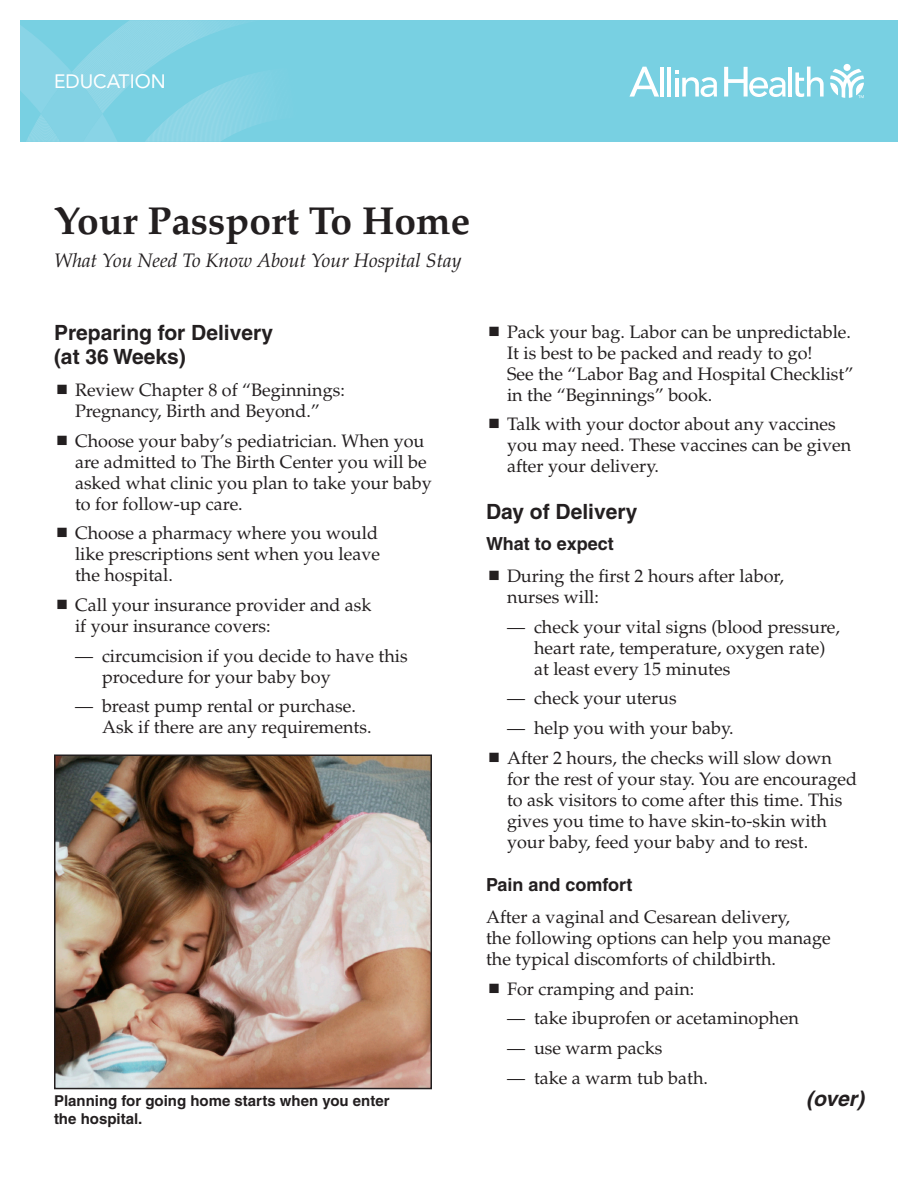
<style>
.page{position:relative;width:918px;height:1188px;background:#fff}
.page>*{position:absolute;margin:0;border:0;box-sizing:border-box;transform-origin:0 0}
.t1{font:700 39px "Palatino";color:#231f20}
.Headline{font:700 21px/24px "Helvetica";color:#231f20}
.Headline_after_bulle{font:700 21px "Helvetica";color:#231f20}
.t2{font:italic 700 21px "Helvetica";color:#231f20}
.Title__subhead{font:italic 19.5px "Palatino";color:#231f20}
.Kicker{font:19.2px "Avenir LT Std";color:#fff}
.Body_copy_before_bul{font:18px/21px "Palatino";color:#231f20}
.Headline__sub__after{font:700 18px "Helvetica";color:#231f20}
.Headline__sub{font:700 18px "Helvetica";color:#231f20}
.Cutline{font:700 15px/18px "Helvetica";color:#231f20}
</style>
<div class="page">
<div style="left:20px;top:20px;width:878px;height:122px;background:#78d0e2"></div>
<svg style="left:20px;top:20px;width:246px;height:122px"></svg>
<svg style="left:830px;top:69px;width:34px;height:29px"></svg>
<div style="left:844px;top:64px;width:7px;height:7px;background:#fff;border-radius:50%"></div>
<hr style="left:660px;top:67px;width:4px;height:30px;background:#fff">
<hr style="left:667px;top:67px;width:4px;height:30px;background:#fff">
<hr style="left:789px;top:67px;width:3px;height:30px;background:#fff">
<svg style="left:795px;top:67px;width:29px;height:30px"></svg>
<svg style="left:675px;top:71px;width:42px;height:26px"></svg>
<svg style="left:629px;top:67px;width:30px;height:30px"></svg>
<svg style="left:724px;top:67px;width:62px;height:30px"></svg>
<img style="left:57px;top:757px;width:372px;height:329px">
<div style="left:54px;top:754px;width:378px;height:335px;border:2px solid #231f20"></div>
<p class="Kicker" style="left:54px;top:70px;width:113px">EDUCATION</p>
<p class="t1" style="left:54px;top:198px;width:418px">Your Passport To Home</p>
<p class="Title__subhead" style="left:54px;top:249px;width:409px">What You Need To Know About Your Hospital Stay</p>
<p class="Headline" style="left:54px;top:321px;width:221px">Preparing for Delivery (at 36 Weeks)</p>
<p class="Body_copy_before_bul" style="left:75px;top:380px;width:271px">Review Chapter 8 of “Beginnings:<br>Pregnancy, Birth and Beyond.”</p>
<p class="Body_copy_before_bul" style="left:75px;top:430px;width:358px">Choose your baby’s pediatrician. When you are admitted to The Birth Center you will be asked what clinic you plan to take your baby to for follow-up care.</p>
<p class="Body_copy_before_bul" style="left:75px;top:523px;width:307px;text-align:justify">Choose a pharmacy where you would like prescriptions sent when you leave the hospital.</p>
<p class="Body_copy_before_bul" style="left:75px;top:595px;width:298px">Call your insurance provider and ask if your insurance covers:</p>
<p class="Body_copy_before_bul" style="left:102px;top:645px;width:307px;text-indent:-27px">— circumcision if you decide to have this procedure for your baby boy</p>
<p class="Body_copy_before_bul" style="left:102px;top:696px;width:271px;text-indent:-27px">— breast pump rental or purchase.<br>Ask if there are any requirements.</p>
<p class="Cutline" style="left:54px;top:1092px;width:337px">Planning for going home starts when you enter the hospital.</p>
<p class="Body_copy_before_bul" style="left:507px;top:321px;width:348px">Pack your bag. Labor can be unpredictable.<br>It is best to be packed and ready to go!<br>See the “Labor Bag and Hospital Checklist” in the “Beginnings” book.</p>
<p class="Body_copy_before_bul" style="left:507px;top:414px;width:346px">Talk with your doctor about any vaccines you may need. These vaccines can be given after your delivery.</p>
<p class="Headline_after_bulle" style="left:486px;top:498px;width:153px">Day of Delivery</p>
<p class="Headline__sub" style="left:486px;top:533px;width:129px">What to expect</p>
<p class="Body_copy_before_bul" style="left:507px;top:566px;width:278px">During the first 2 hours after labor, nurses will:</p>
<p class="Body_copy_before_bul" style="left:534px;top:617px;width:307px;text-indent:-27px">— check your vital signs (blood pressure, heart rate, temperature, oxygen rate) at least every 15 minutes</p>
<p class="Body_copy_before_bul" style="left:507px;top:688px;width:171px">— check your uterus</p>
<p class="Body_copy_before_bul" style="left:507px;top:718px;width:228px">— help you with your baby.</p>
<p class="Body_copy_before_bul" style="left:507px;top:747px;width:352px">After 2 hours, the checks will slow down for the rest of your stay. You are encouraged to ask visitors to come after this time. This gives you time to have skin-to-skin with your baby, feed your baby and to rest.</p>
<p class="Headline__sub__after" style="left:486px;top:874px;width:148px">Pain and comfort</p>
<p class="Body_copy_before_bul" style="left:486px;top:906px;width:346px">After a vaginal and Cesarean delivery,<br>the following options can help you manage the typical discomforts of childbirth.</p>
<p class="Body_copy_before_bul" style="left:507px;top:978px;width:189px">For cramping and pain:</p>
<p class="Body_copy_before_bul" style="left:507px;top:1008px;width:293px">— take ibuprofen or acetaminophen</p>
<p class="Body_copy_before_bul" style="left:507px;top:1038px;width:157px">— use warm packs</p>
<p class="Body_copy_before_bul" style="left:507px;top:1067px;width:202px">— take a warm tub bath.</p>
<p class="t2" style="left:806px;top:1086px;width:59px">(over)</p>
</div>
